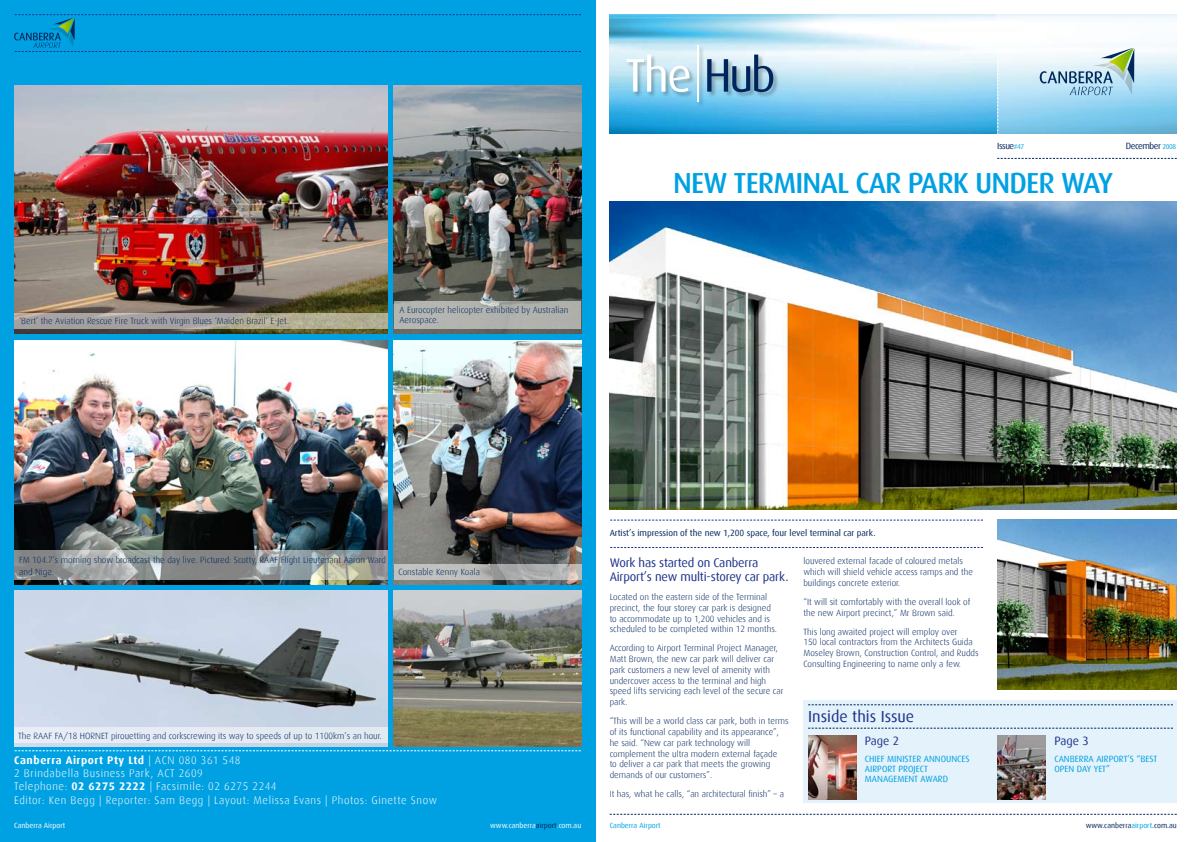
<style>
.page{position:relative;width:1191px;height:842px;background:#fff}
.page>*{position:absolute;margin:0;border:0;box-sizing:border-box;transform-origin:0 0}
.t1{font:500 29px "Dax";letter-spacing:-.03em;color:#00a1e2}
.t2{font:16px "Dax";color:#1e328b}
.t3{font:12.5px/14px "Dax";letter-spacing:-.015em;color:#1e328b}
.t4{font:12px "Dax";color:#1e328b}
.t5{font:300 11px/13px "Dax";letter-spacing:.05em;color:#fff}
.t6{font:300 9px/10.8px "Dax";color:#00255d}
.t7{font:9px/10px "Dax";color:#00a1e2}
.t8{font:9px "Dax";letter-spacing:-.005em;color:#00255d}
.t9{font:7.5px "Dax";color:#fff}
.t10{font:7.5px "Dax";color:#00255d}
.t11{font:7.5px "Dax";color:#00a1e2}
.s1{font-size:7px;color:#00a1e2}
.s2{font-weight:700}
.s3{color:#00255d}
.s4{color:#00a1e2}
</style>
<div class="page">
<div style="left:0;top:0;width:595px;height:842px;background:#00a1e2"></div>
<svg style="left:609px;top:814px;width:567px;height:1px"></svg>
<svg style="left:997px;top:158px;width:179px;height:1px"></svg>
<svg style="left:15px;top:750px;width:566px;height:1px"></svg>
<div style="left:803px;top:700px;width:373px;height:103px;background:#e4f2fb"></div>
<svg style="left:808px;top:704px;width:365px;height:1px"></svg>
<svg style="left:808px;top:728px;width:365px;height:1px"></svg>
<img style="left:997px;top:736px;width:48px;height:63px">
<img style="left:808px;top:736px;width:48px;height:63px">
<svg style="left:610px;top:547px;width:373px;height:1px"></svg>
<svg style="left:610px;top:520px;width:373px;height:1px"></svg>
<img style="left:609px;top:201px;width:567px;height:308px">
<img style="left:14px;top:340px;width:373px;height:245px">
<img style="left:14px;top:590px;width:373px;height:157px">
<img style="left:14px;top:85px;width:373px;height:249px">
<img style="left:394px;top:340px;width:187px;height:244px">
<img style="left:394px;top:85px;width:187px;height:249px">
<svg style="left:14px;top:550px;width:373px;height:29px;background:#989c9b"></svg>
<svg style="left:394px;top:564px;width:187px;height:15px;background:#b5b5b4"></svg>
<svg style="left:14px;top:313px;width:373px;height:16px;background:#aca79b"></svg>
<div style="left:14px;top:727px;width:373px;height:15px;background:#e6ebf4"></div>
<div style="left:394px;top:301px;width:187px;height:28px;background:#b2b3ae"></div>
<img style="left:394px;top:590px;width:187px;height:157px">
<img style="left:997px;top:520px;width:179px;height:170px">
<svg style="left:14px;top:14px;width:567px;height:38px"></svg>
<img style="left:609px;top:14px;width:388px;height:119px">
<svg style="left:998px;top:14px;width:178px;height:119px"></svg>
<svg style="left:997px;top:15px;width:1px;height:119px"></svg>
<div style="left:626px;top:45px;width:153px;height:63px;background:#000;opacity:.25"></div>
<hr style="left:697px;top:46px;width:2px;height:56px;background:#fff">
<svg style="left:626px;top:55px;width:63px;height:37px"></svg>
<svg style="left:707px;top:55px;width:66px;height:37px;background:#7a9ab6"></svg>
<svg style="left:1039px;top:48px;width:95px;height:47px"></svg>
<p class="t8" style="left:997px;top:140px;width:29px">Issue<span class="s1">#47</span></p>
<p class="t8" style="left:1126px;top:140px;width:52px">December <span class="s1">2008</span></p>
<p class="t6" style="left:19px;top:316px;width:271px">‘Bert’ the Aviation Rescue Fire Truck with Virgin Blues ‘Maiden Brazil’ E-Jet.</p>
<p class="t6" style="left:399px;top:305px;width:170px;line-height:10px">A Eurocopter helicopter exhibited by Australian<br>Aerospace.</p>
<h1 class="t1" style="left:673px;top:167px;width:441px">NEW TERMINAL CAR PARK UNDER WAY</h1>
<p class="t6" style="left:19px;top:554px;width:368px;line-height:11.8px">FM 104.7’s morning show broadcast the day live. Pictured: Scotty, RAAF Flight Lieutenant Aaron Ward and Nige.</p>
<p class="t6" style="left:399px;top:567px;width:83px">Constable Kenny Koala</p>
<p class="t6" style="left:18px;top:730px;width:365px">The RAAF FA/18 HORNET pirouetting and corkscrewing its way to speeds of up to 1100km’s an hour.</p>
<p class="t5" style="left:14px;top:754px;width:264px"><span class="s2">Canberra Airport Pty Ltd</span> | ACN 080 361 548<br>2 Brindabella Business Park, ACT 2609<br>Telephone: <span class="s2">02 6275 2222</span> | Facsimile: 02 6275 2244</p>
<p class="t5" style="left:14px;top:794px;width:424px">Editor: Ken Begg | Reporter: Sam Begg | Layout: Melissa Evans | Photos: Ginette Snow</p>
<p class="t8" style="left:609px;top:528px;width:267px">Artist’s impression of the new 1,200 space, four level terminal car park.</p>
<h3 class="t3" style="left:609px;top:556px;width:180px">Work has started on Canberra<br>Airport’s new multi-storey car park.</h3>
<p class="t6" style="left:609px;top:592px;width:169px">Located on the eastern side of the Terminal precinct, the four storey car park is designed to accommodate up to 1,200 vehicles and is scheduled to be completed within 12 months.</p>
<p class="t6" style="left:609px;top:643px;width:175px">According to Airport Terminal Project Manager, Matt Brown, the new car park will deliver car park customers a new level of amenity with undercover access to the terminal and high speed lifts servicing each level of the secure car park.</p>
<p class="t6" style="left:609px;top:716px;width:180px">“This will be a world class car park, both in terms of its functional capability and its appearance”, he said. “New car park technology will complement the ultra modern external façade<br>to deliver a car park that meets the growing demands of our customers”.</p>
<p class="t6" style="left:609px;top:788px;width:176px">It has, what he calls, “an architectural finish” – a</p>
<p class="t6" style="left:803px;top:556px;width:171px">louvered external facade of coloured metals which will shield vehicle access ramps and the buildings concrete exterior.</p>
<p class="t6" style="left:803px;top:596px;width:168px">“It will sit comfortably with the overall look of the new Airport precinct,” Mr Brown said.</p>
<p class="t6" style="left:803px;top:626px;width:177px">This long awaited project will employ over<br>150 local contractors from the Architects Guida Moseley Brown, Construction Control, and Rudds Consulting Engineering to name only a few.</p>
<h2 class="t2" style="left:808px;top:708px;width:108px">Inside this issue</h2>
<h3 class="t4" style="left:865px;top:734px;width:36px">Page 2</h3>
<p class="t7" style="left:865px;top:754px;width:106px">Chief Minister announces<br>Ai rport Project<br>Management Award</p>
<h3 class="t4" style="left:1054px;top:734px;width:36px">Page 3</h3>
<p class="t7" style="left:1054px;top:754px;width:104px">Canberra Ai rport’s “Best<br>Op en Day Yet”</p>
<p class="t9" style="left:14px;top:821px;width:53px">Canberra Airport</p>
<p class="t9" style="left:490px;top:821px;width:93px">www.canberra<span class="s3">airport</span>.com.au</p>
<p class="t11" style="left:609px;top:821px;width:52px">Canberra Airport</p>
<p class="t10" style="left:1085px;top:821px;width:93px">www.canberra<span class="s4">airport</span>.com.au</p>
</div>
